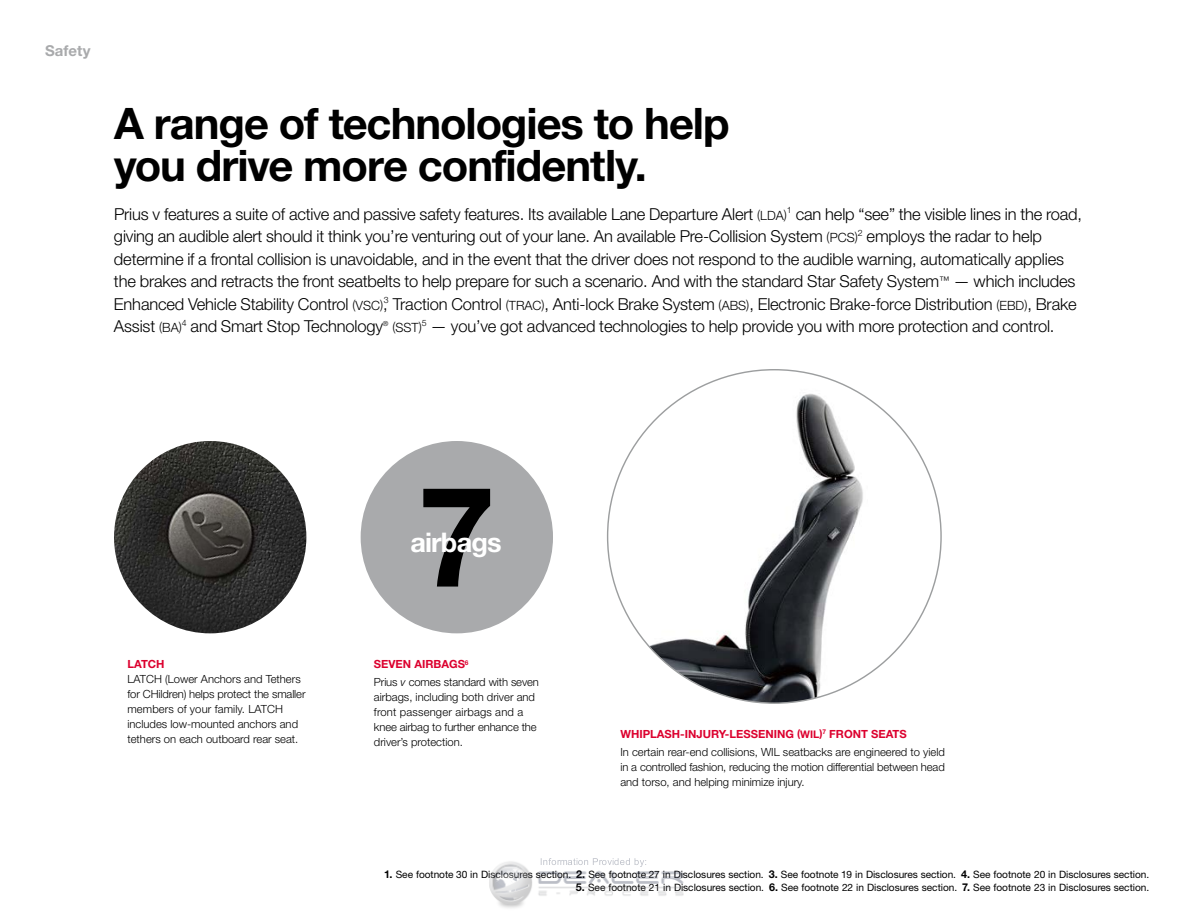
<style>
.page{position:relative;width:1188px;height:918px;background:#fff}
.page>*{position:absolute;margin:0;border:0;box-sizing:border-box;transform-origin:0 0}
.t1{font:700 139.65px "Helvetica Neue LT Std";color:#000}
.t2{font:700 43.5px/42px "Helvetica Neue LT Std";letter-spacing:-.025em;color:#000}
.t3{font:700 27px "Helvetica Neue LT Std";letter-spacing:-.03em;color:#fff}
.t4{font:300 16.5px/22.5px "Helvetica Neue LT Std";letter-spacing:-.01em;color:#000}
.t5{font:700 15px "Helvetica Neue LT Std";letter-spacing:.005em;color:#a9aaac}
.t6{font:300 11.25px/15px "Helvetica Neue LT Std";color:#000}
.t7{font:700 11.25px "Helvetica Neue LT Std";color:#dc002e}
.t8{font:10.2px "Helvetica Neue LT Std";letter-spacing:-.005em;color:#000}
.s1{font-size:12.75px}
.s2{font-weight:700;color:#dc002e}
.s3{font-style:italic}
.s4{font-weight:700;font-size:10.5px;color:#dc002e}
.s5{font-weight:700;font-size:10.8px}
</style>
<div class="page">
<img style="left:608px;top:370px;width:296px;height:333px">
<img style="left:114px;top:441px;width:192px;height:192px;border-radius:96px">
<div style="left:361px;top:441px;width:192px;height:192px;background:#a9aaac;border-radius:50%"></div>
<img style="left:489px;top:858px;width:195px;height:50px">
<p class="t5" style="left:45px;top:41px;width:47px">Safety</p>
<h2 class="t2" style="left:114px;top:102px;width:617px">A range of technologies to help you drive more confidently.</h2>
<p class="t4" style="left:114px;top:202px;width:970px">Prius v features a suite of active and passive safety features. Its available Lane Departure Alert <span class="s1">(LDA)</span><sup>1</sup> can help “see” the visible lines in the road, giving an audible alert should it think you’re venturing out of your lane. An available Pre-Collision System <span class="s1">(PCS)</span><sup>2</sup> employs the radar to help determine if a frontal collision is unavoidable, and in the event that the driver does not respond to the audible warning, automatically applies the brakes and retracts the front seatbelts to help prepare for such a scenario. And with the standard Star Safety System<sup>™</sup> — which includes Enhanced Vehicle Stability Control <span class="s1">(VSC)</span>,<sup>3</sup> Traction Control <span class="s1">(TRAC)</span>, Anti-lock Brake System <span class="s1">(ABS)</span>, Electronic Brake-force Distribution <span class="s1">(EBD)</span>, Brake Assist <span class="s1">(BA)</span><sup>4</sup> and Smart Stop Technology<sup>®</sup> <span class="s1">(SST)</span><sup>5</sup> — you’ve got advanced technologies to help provide you with more protection and control.</p>
<p class="t7" style="left:127px;top:657px;width:39px">LATCH</p>
<p class="t6" style="left:127px;top:672px;width:180px">LATCH (Lower Anchors and Tethers for CHildren) helps protect the smaller members of your family. LATCH includes low-mounted anchors and tethers on each outboard rear seat.</p>
<h1 class="t1" style="left:418px;top:450px;width:79px">7</h1>
<h3 class="t3" style="left:410px;top:525px;width:93px">airbags</h3>
<p class="t6" style="left:374px;top:655px;width:166px;line-height:18px"><span class="s2">SEVEN AIRBAGS</span><sup>6<br></sup>Prius <span class="s3">v</span> comes standard with seven</p>
<p class="t6" style="left:374px;top:690px;width:164px">airbags, including both driver and front passenger airbags and a knee airbag to further enhance the driver’s protection.</p>
<p class="t6" style="left:620px;top:724px;width:326px;line-height:18px"><span class="s2">WHIPLASH-INJURY-LESSENING</span> <span class="s4">(WIL)</span><sup>7</sup> <span class="s2">FRONT SEATS<br></span>In certain rear-end collisions, WIL seatbacks are engineered to yield</p>
<p class="t6" style="left:620px;top:759px;width:326px">in a controlled fashion, reducing the motion differential between head and torso, and helping minimize injury.</p>
<p class="t8" style="left:384px;top:869px;width:767px"><span class="s5">1.</span> See footnote 30 in Disclosures section. <span class="s5">2.</span> See footnote 27 in Disclosures section. <span class="s5">3.</span> See footnote 19 in Disclosures section. <span class="s5">4.</span> See footnote 20 in Disclosures section.</p>
<p class="t8" style="left:576px;top:881px;width:575px"><span class="s5">5.</span> See footnote 21 in Disclosures section. <span class="s5">6.</span> See footnote 22 in Disclosures section. <span class="s5">7.</span> See footnote 23 in Disclosures section.</p>
</div>
